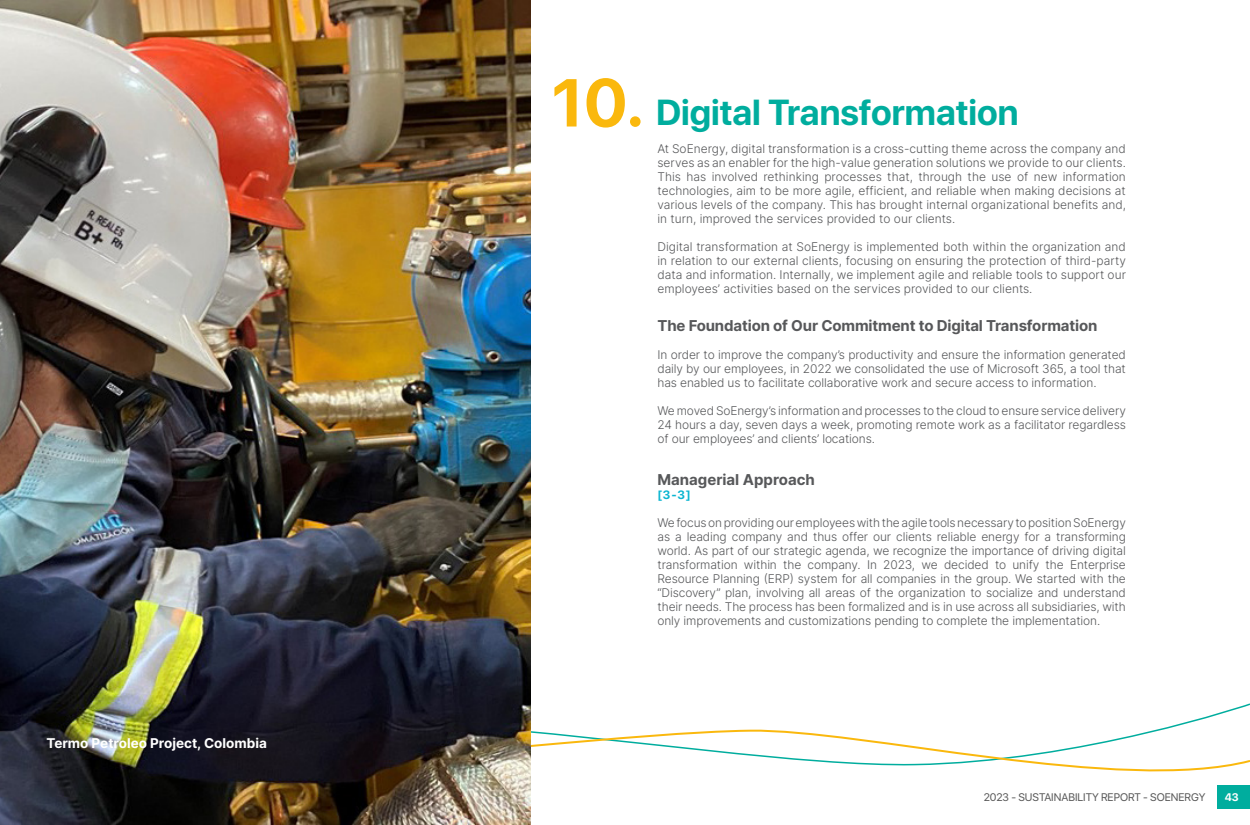
<style>
.page{position:relative;width:1250px;height:825px;background:#fff}
.page>*{position:absolute;margin:0;border:0;box-sizing:border-box;transform-origin:0 0}
.titulo_2{font:700 67.25px "SF Pro Display";color:#fab80d}
.t1{font:700 36px "SF Pro Display";color:#00ad9e}
.texto_general{font:700 15px "Inter";letter-spacing:-.01em;color:#57585a}
.pie_de_foto_blanco{font:700 13.5px "Inter";color:#fff}
.texto_general-2{font:300 12px/14px "Inter";letter-spacing:-.01em;color:#57585a;text-align:justify}
.gri{font:700 12px "SF Pro Display";color:#0ab5d1}
.t2{font:11px "SF Pro Display";color:#595959}
.t3{font:700 11px "SF Pro Display";color:#fff}
</style>
<div class="page">
<div style="left:1217px;top:785px;width:33px;height:24px;background:#00ad9e"></div>
<svg style="left:530px;top:727px;width:720px;height:67px"></svg>
<img style="left:0;top:0;width:530px;height:824px">
<p class="pie_de_foto_blanco" style="left:46px;top:733px;width:222px">Termo Petroleo Project, Colombia</p>
<p class="titulo_2" style="left:552px;top:64px;width:95px">10.</p>
<p class="t1" style="left:656px;top:91px;width:364px">Digital Transformation</p>
<p class="texto_general-2" style="left:657px;top:142px;width:470px">At SoEnergy, digital transformation is a cross-cutting theme across the company and serves as an enabler for the high-value generation solutions we provide to our clients.<br>This has involved rethinking processes that, through the use of new information technologies, aim to be more agile, efficient, and reliable when making decisions at various levels of the company. This has brought internal organizational benefits and, in turn, improved the services provided to our clients.</p>
<p class="texto_general-2" style="left:657px;top:240px;width:470px">Digital transformation at SoEnergy is implemented both within the organization and in relation to our external clients, focusing on ensuring the protection of third-party data and information. Internally, we implement agile and reliable tools to support our employees’ activities based on the services provided to our clients.</p>
<p class="texto_general" style="left:657px;top:314px;width:441px">The Foundation of Our Commitment to Digital Transformation</p>
<p class="texto_general-2" style="left:657px;top:348px;width:470px">In order to improve the company’s productivity and ensure the information generated daily by our employees, in 2022 we consolidated the use of Microsoft 365, a tool that has enabled us to facilitate collaborative work and secure access to information.</p>
<p class="texto_general-2" style="left:657px;top:404px;width:470px">We moved SoEnergy’s information and processes to the cloud to ensure service delivery 24 hours a day, seven days a week, promoting remote work as a facilitator regardless of our employees’ and clients’ locations.</p>
<p class="texto_general" style="left:657px;top:468px;width:159px">Managerial Approach</p>
<p class="gri" style="left:657px;top:488px;width:35px">[3-3]</p>
<p class="texto_general-2" style="left:657px;top:516px;width:470px">We focus on providing our employees with the agile tools necessary to position SoEnergy as a leading company and thus offer our clients reliable energy for a transforming world. As part of our strategic agenda, we recognize the importance of driving digital transformation within the company. In 2023, we decided to unify the Enterprise Resource Planning (ERP) system for all companies in the group. We started with the “Discovery” plan, involving all areas of the organization to socialize and understand their needs. The process has been formalized and is in use across all subsidiaries, with only improvements and customizations pending to complete the implementation.</p>
<p class="t2" style="left:984px;top:789px;width:223px">2023 - SUSTAINABILITY REPORT - SOENERGY</p>
<p class="t3" style="left:1225px;top:791px;width:16px">43</p>
</div>
